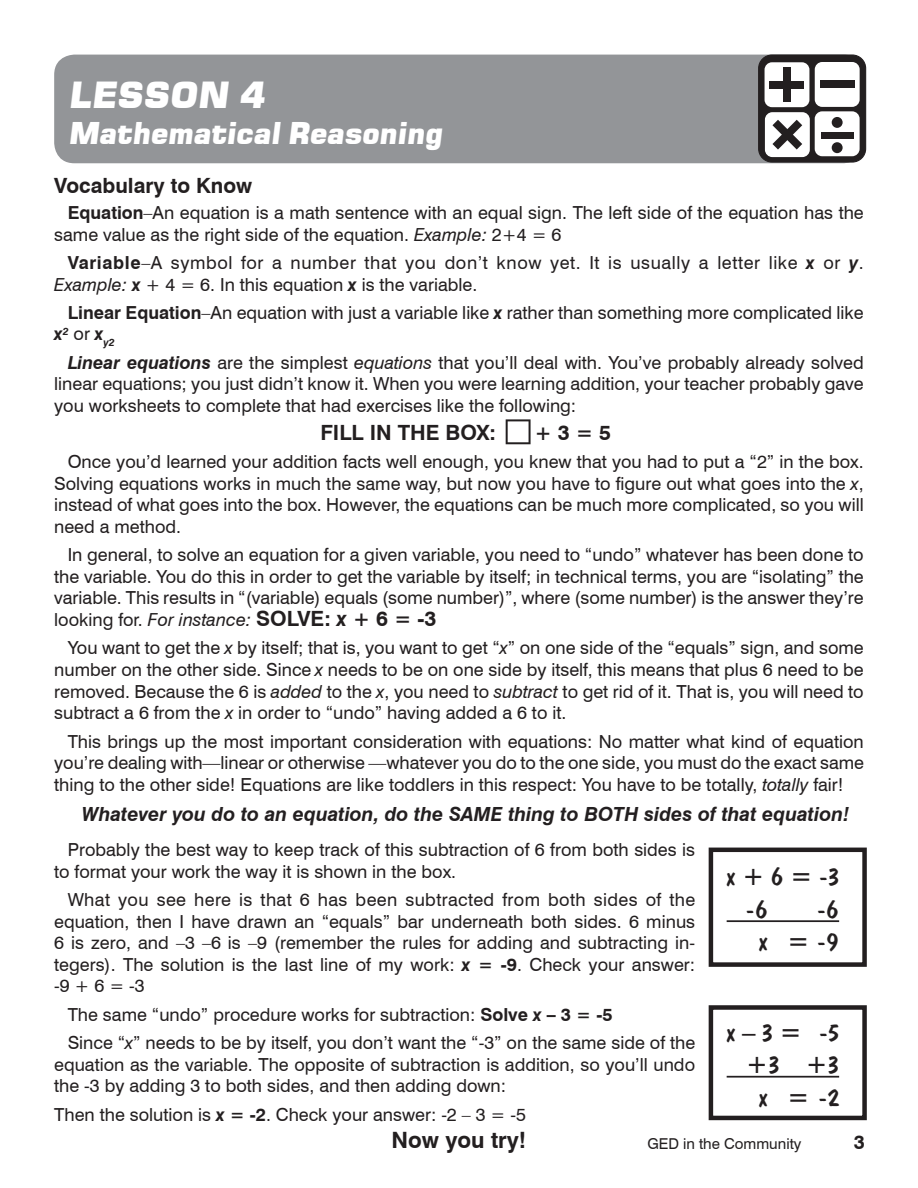
<style>
.page{position:relative;width:918px;height:1188px;background:#fff}
.page>*{position:absolute;margin:0;border:0;box-sizing:border-box;transform-origin:0 0}
.t1{font:italic 36px "Square 721 Blk";color:#fff}
.t2{font:italic 30px "Square 721 Blk";letter-spacing:-.025em;color:#fff}
.Dom_type_for_example{font:27px "Dom Casual BT";color:#231f20}
.subheads{font:700 22.5px "Swiss 721 BT";color:#231f20}
.Body_text{font:700 21px "Swiss 721 BT";color:#231f20}
.subheds-FL-14pt{font:700 21px "Swiss 721 BT";color:#231f20}
.Body_text-2{font:italic 700 19.5px "Swiss 721 BT";color:#231f20}
.Directions_copy{font:700 19.5px "Swiss 721 BT";color:#231f20}
.Body_text-3{font:18px/21.6px "Swiss 721 BT";color:#231f20;text-align:justify}
.Body_text-4{font:18px/21.6px "Swiss 721 BT";letter-spacing:.035em;color:#231f20}
.body_text__no_indent{font:18px "Swiss 721 BT";color:#231f20}
.Directions_copy-2{font:15px "Swiss 721 BT";color:#231f20}
.Body_text-5{font:italic 700 10.5px "Swiss 721 BT";color:#231f20}
.s1{font-weight:700}
.s2{font-style:italic}
.s3{font-weight:700;font-style:italic}
.s4{font-family:"Arial";font-size:54px}
.s5{font-weight:700;font-size:21px}
.s6{font-weight:700;font-style:italic;font-size:21px}
</style>
<div class="page">
<div style="left:54px;top:55px;width:810px;height:108px;background:#939598;border-radius:20px"></div>
<div style="left:759px;top:55px;width:107px;height:107px;background:#231f20;border-radius:13px"></div>
<div style="left:758px;top:54px;width:108px;height:109px;border:1px solid #231f20;border-radius:13px"></div>
<div style="left:765px;top:62px;width:44px;height:45px;background:#fff;border-radius:7px"></div>
<div style="left:815px;top:62px;width:45px;height:45px;background:#fff;border-radius:7px"></div>
<div style="left:765px;top:112px;width:45px;height:45px;background:#fff;border-radius:7px"></div>
<div style="left:815px;top:111px;width:45px;height:45px;background:#fff;border-radius:7px"></div>
<div style="left:832px;top:117px;width:11px;height:11px;background:#231f20;border-radius:50%"></div>
<div style="left:832px;top:142px;width:11px;height:11px;background:#231f20;border-radius:50%"></div>
<div style="left:821px;top:132px;width:33px;height:6px;background:#231f20"></div>
<div style="left:820px;top:81px;width:34px;height:7px;background:#231f20"></div>
<div style="left:770px;top:81px;width:34px;height:8px;background:#231f20"></div>
<div style="left:783px;top:68px;width:8px;height:34px;background:#231f20"></div>
<svg style="left:772px;top:120px;width:30px;height:30px"></svg>
<svg style="left:708px;top:847px;width:159px;height:120px"></svg>
<svg style="left:708px;top:1005px;width:159px;height:116px"></svg>
<h1 class="t1" style="left:68px;top:73px;width:199px">LESSON 4</h1>
<h2 class="t2" style="left:68px;top:115px;width:376px">Mathematical Reasoning</h2>
<p class="subheds-FL-14pt" style="left:54px;top:173px;width:200px">Vocabulary to Know</p>
<p class="Body_text-3" style="left:54px;top:202px;width:811px;text-indent:14px"><span class="s1">Equation</span>–An equation is a math sentence with an equal sign. The left side of the equation has the same value as the right side of the equation. <span class="s2">Example:</span> 2+4 = 6</p>
<p class="Body_text-4" style="left:54px;top:252px;width:811px;text-indent:13px"><span class="s1">Variable</span>–A symbol for a number that you don’t know yet. It is usually a letter like <span class="s3">x</span> or <span class="s3">y</span>.<br><span class="s2">Example:</span> <span class="s3">x</span> + 4 = 6. In this equation <span class="s3">x</span> is the variable.</p>
<p class="Body_text-3" style="left:68px;top:302px;width:798px"><span class="s1">Linear Equation</span>–An equation with just a variable like <span class="s3">x</span> rather than something more complicated like</p>
<p class="Body_text-5" style="left:54px;top:336px;width:62px"><sup>x</sup>2 <sup>or</sup> <sup>x</sup>y2</p>
<p class="Body_text-3" style="left:54px;top:352px;width:811px;text-indent:14px"><span class="s3">Linear equations</span> are the simplest <span class="s2">equations</span> that you’ll deal with. You’ve probably already solved linear equations; you just didn’t know it. When you were learning addition, your teacher probably gave you worksheets to complete that had exercises like the following:</p>
<p class="Body_text" style="left:320px;top:420px;width:292px">FILL IN THE BOX: <span class="s4">□</span>+ 3 = 5</p>
<p class="Body_text-3" style="left:54px;top:451px;width:811px;text-indent:14px">Once you’d learned your addition facts well enough, you knew that you had to put a “2” in the box.<br>Solving equations works in much the same way, but now you have to figure out what goes into the <span class="s2">x</span>, instead of what goes into the box. However, the equations can be much more complicated, so you will need a method.</p>
<p class="Body_text-3" style="left:54px;top:544px;width:811px;text-indent:14px">In general, to solve an equation for a given variable, you need to “undo” whatever has been done to the variable. You do this in order to get the variable by itself; in technical terms, you are “isolating” the variable. This results in “(variable) equals (some number)”, where (some number) is the answer they’re looking for. <span class="s2">For instance:</span> <span class="s5">SOLVE:</span> <span class="s6">x</span> <span class="s5">+ 6 = -3</span></p>
<p class="Body_text-3" style="left:54px;top:637px;width:811px;text-indent:14px">You want to get the <span class="s2">x</span> by itself; that is, you want to get “<span class="s2">x</span>” on one side of the “equals” sign, and some number on the other side. Since <span class="s2">x</span> needs to be on one side by itself, this means that plus 6 need to be removed. Because the 6 is <span class="s2">added</span> to the <span class="s2">x</span>, you need to <span class="s2">subtract</span> to get rid of it. That is, you will need to subtract a 6 from the <span class="s2">x</span> in order to “undo” having added a 6 to it.</p>
<p class="Body_text-3" style="left:54px;top:730px;width:811px;text-indent:14px">This brings up the most important consideration with equations: No matter what kind of equation you’re dealing with—linear or otherwise —whatever you do to the one side, you must do the exact same thing to the other side! Equations are like toddlers in this respect: You have to be totally, <span class="s2">totally</span> fair!</p>
<p class="Body_text-2" style="left:82px;top:802px;width:769px">Whatever you do to an equation, do the SAME thing to BOTH sides of that equation!</p>
<p class="Body_text-3" style="left:54px;top:839px;width:642px;text-indent:14px">Probably the best way to keep track of this subtraction of 6 from both sides is to format your work the way it is shown in the box.</p>
<p class="Body_text-3" style="left:54px;top:889px;width:643px;text-indent:14px">What you see here is that 6 has been subtracted from both sides of the equation, then I have drawn an “equals” bar underneath both sides. 6 minus 6 is zero, and –3 –6 is –9 (remember the rules for adding and subtracting in&shy;tegers). The solution is the last line of my work: <span class="s3">x</span> <span class="s1">= -9</span>. Check your answer: -9 + 6 = -3</p>
<p class="Body_text-3" style="left:68px;top:1003px;width:546px">The same “undo” procedure works for subtraction: <span class="s1">Solve</span> <span class="s3">x</span> <span class="s1">– 3 = -5</span></p>
<p class="Body_text-3" style="left:54px;top:1032px;width:643px;text-indent:14px">Since “<span class="s2">x</span>” needs to be by itself, you don’t want the “-3” on the same side of the equation as the variable. The opposite of subtraction is addition, so you’ll undo the -3 by adding 3 to both sides, and then adding down:</p>
<p class="body_text__no_indent" style="left:54px;top:1103px;width:473px">Then the solution is <span class="s3">x</span> <span class="s1">= -2</span>. Check your answer: -2 – 3 = -5</p>
<p class="subheads" style="left:392px;top:1126px;width:136px">Now you try!</p>
<p class="Dom_type_for_example" style="left:727px;top:860px;width:114px">x + 6 = -3</p>
<p class="Dom_type_for_example" style="left:746px;top:892px;width:23px">-6</p>
<p class="Dom_type_for_example" style="left:817px;top:892px;width:23px">-6</p>
<p class="Dom_type_for_example" style="left:759px;top:925px;width:82px">x = -9</p>
<p class="Dom_type_for_example" style="left:727px;top:1015px;width:114px">x – 3 = -5</p>
<p class="Dom_type_for_example" style="left:746px;top:1048px;width:95px">+3 +3</p>
<p class="Dom_type_for_example" style="left:759px;top:1080px;width:82px">x = -2</p>
<p class="Directions_copy-2" style="left:647px;top:1135px;width:156px">GED in the Community</p>
<p class="Directions_copy" style="left:854px;top:1131px;width:13px">3</p>
</div>
